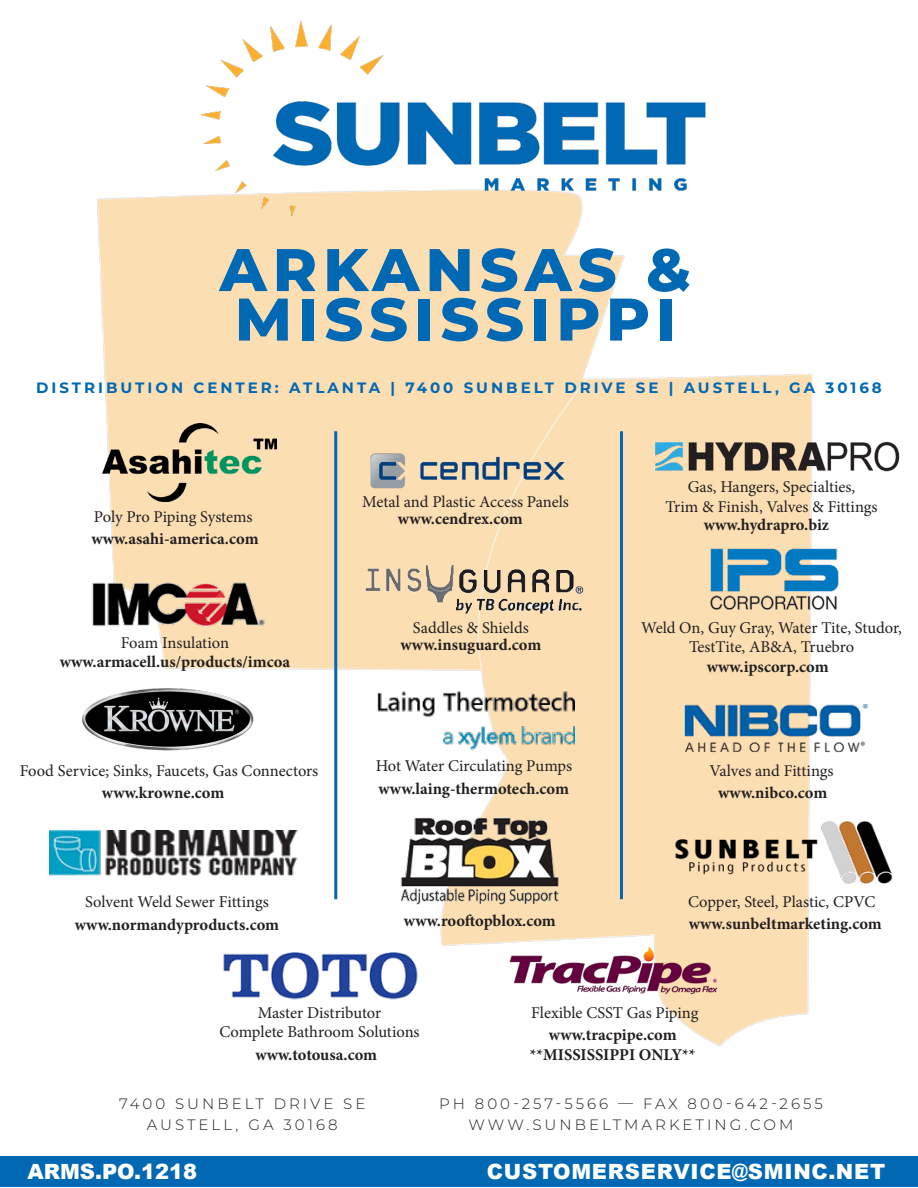
<style>
.page{position:relative;width:918px;height:1188px;background:#fff}
.page>*{position:absolute;margin:0;border:0;box-sizing:border-box;transform-origin:0 0}
.Header_Text{font:800 60px "Montserrat";letter-spacing:.1em;color:#0168b3}
.t1{font:900 21px "Arial";letter-spacing:.035em;color:#fff}
.t2{font:900 21px "Arial";color:#fff}
.t3{font:16.5px "Minion Pro";letter-spacing:-.005em;color:#231f20}
.t4{font:700 16.5px "Minion Pro";color:#231f20}
.Contact_Information{font:300 15px "Montserrat";letter-spacing:.2em;color:#231f20}
.Section_Header_Pull{font:700 15px "Montserrat";letter-spacing:.2em;color:#0168b3}
</style>
<div class="page">
<img style="left:97px;top:195px;width:716px;height:851px">
<div style="left:0;top:1156px;width:918px;height:31px;background:#0168b3"></div>
<img style="left:197px;top:20px;width:515px;height:200px">
<img style="left:652px;top:435px;width:248px;height:40px">
<img style="left:693px;top:521px;width:146px;height:115px">
<img style="left:656px;top:700px;width:212px;height:57px">
<img style="left:400px;top:818px;width:160px;height:86px">
<img style="left:666px;top:819px;width:227px;height:66px">
<img style="left:377px;top:657px;width:198px;height:118px">
<img style="left:92px;top:551px;width:173px;height:107px">
<img style="left:505px;top:943px;width:217px;height:54px">
<hr style="left:620px;top:431px;width:3px;height:468px;background:#0168b3">
<hr style="left:334px;top:431px;width:3px;height:468px;background:#0168b3">
<img style="left:103px;top:423px;width:174px;height:78px">
<img style="left:49px;top:830px;width:249px;height:46px">
<img style="left:222px;top:952px;width:197px;height:48px">
<img style="left:352px;top:430px;width:231px;height:73px">
<img style="left:82px;top:652px;width:174px;height:126px">
<img style="left:360px;top:556px;width:229px;height:65px">
<p class="Header_Text" style="left:220px;top:226px;width:473px">ARKANSAS &amp;</p>
<p class="Header_Text" style="left:235px;top:275px;width:443px">MISSISSIPPI</p>
<p class="Section_Header_Pull" style="left:36px;top:377px;width:847px">DISTRIBUTION CENTER: ATLANTA | 7400 SUNBELT DRIVE SE | AUSTELL, GA 30168</p>
<p class="t3" style="left:94px;top:505px;width:160px">Poly Pro Piping Systems</p>
<p class="t4" style="left:91px;top:527px;width:169px">www.asahi-america.com</p>
<p class="t3" style="left:362px;top:491px;width:208px">Metal and Plastic Access Panels</p>
<p class="t4" style="left:398px;top:508px;width:126px">www.cendrex.com</p>
<p class="t3" style="left:688px;top:476px;width:169px">Gas, Hangers, Specialties,</p>
<p class="t3" style="left:665px;top:496px;width:214px">Trim &amp; Finish, Valves &amp; Fittings</p>
<p class="t4" style="left:704px;top:513px;width:127px">www.hydrapro.biz</p>
<p class="t3" style="left:121px;top:632px;width:110px">Foam Insulation</p>
<p class="t4" style="left:60px;top:650px;width:232px">www.armacell.us/products/imcoa</p>
<p class="t3" style="left:413px;top:617px;width:117px">Saddles &amp; Shields</p>
<p class="t4" style="left:401px;top:633px;width:142px">www.insuguard.com</p>
<p class="t3" style="left:641px;top:616px;width:262px">Weld On, Guy Gray, Water Tite, Studor,</p>
<p class="t3" style="left:689px;top:636px;width:167px">TestTite, AB&amp;A, Truebro</p>
<p class="t4" style="left:707px;top:655px;width:123px">www.ipscorp.com</p>
<p class="t3" style="left:20px;top:760px;width:300px">Food Service; Sinks, Faucets, Gas Connectors</p>
<p class="t3" style="left:376px;top:755px;width:198px">Hot Water Circulating Pumps</p>
<p class="t3" style="left:709px;top:759px;width:126px">Valves and Fittings</p>
<p class="t4" style="left:102px;top:781px;width:124px">www.krowne.com</p>
<p class="t4" style="left:379px;top:777px;width:192px">www.laing-thermotech.com</p>
<p class="t4" style="left:718px;top:781px;width:111px">www.nibco.com</p>
<p class="t3" style="left:85px;top:891px;width:185px">Solvent Weld Sewer Fittings</p>
<p class="t3" style="left:688px;top:891px;width:189px">Copper, Steel, Plastic, CPVC</p>
<p class="t4" style="left:75px;top:913px;width:206px">www.normandyproducts.com</p>
<p class="t4" style="left:404px;top:909px;width:153px">www.rooftopblox.com</p>
<p class="t4" style="left:689px;top:913px;width:195px">www.sunbeltmarketing.com</p>
<p class="t3" style="left:258px;top:1002px;width:125px">Master Distributor</p>
<p class="t3" style="left:531px;top:1002px;width:169px">Flexible CSST Gas Piping</p>
<p class="t3" style="left:219px;top:1021px;width:202px">Complete Bathroom Solutions</p>
<p class="t4" style="left:255px;top:1043px;width:123px">www.totousa.com</p>
<p class="t4" style="left:549px;top:1023px;width:129px">www.tracpipe.com</p>
<p class="t4" style="left:530px;top:1043px;width:167px">**MISSISSIPPI ONLY**</p>
<p class="Contact_Information" style="left:119px;top:1093px;width:248px">7400 SUNBELT DRIVE SE</p>
<p class="Contact_Information" style="left:147px;top:1114px;width:192px">AUSTELL, GA 30168</p>
<p class="Contact_Information" style="left:439px;top:1093px;width:385px">PH 800-257-5566 — FAX 800-642-2655</p>
<p class="Contact_Information" style="left:468px;top:1114px;width:327px">WWW.SUNBELTMARKETING.COM</p>
<p class="t2" style="left:27px;top:1157px;width:171px">ARMS.PO.1218</p>
<p class="t1" style="left:487px;top:1157px;width:400px">CUSTOMERSERVICE@SMINC.NET</p>
</div>
